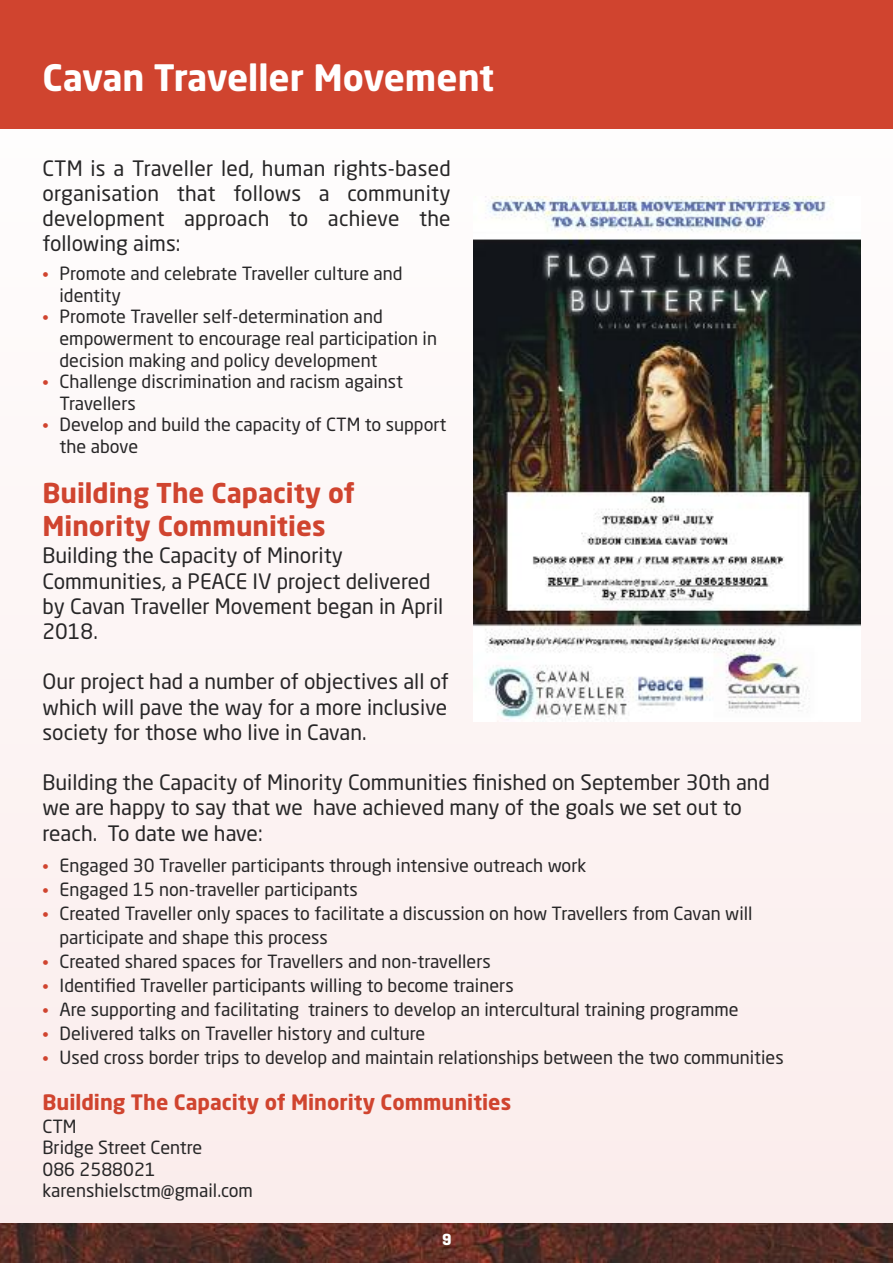
<style>
.page{position:relative;width:893px;height:1263px;background:#fcf3f2}
.page>*{position:absolute;margin:0;border:0;box-sizing:border-box;transform-origin:0 0}
.t1{font:700 36px "Neo Sans Std";color:#fff}
.t2{font:700 27px/32.4px "Neo Sans Std";color:#d0442f}
.t3{font:21px/25.2px "Neo Sans Std";color:#272627;text-align:justify}
.t4{font:700 21px "Neo Sans Std";color:#d0442f}
.t5{font:18px/21.6px "Neo Sans Std";color:#272627}
.t6{font:700 16.5px "Geogrotesque";color:#fff}
.s1{font-size:15px;color:#d0442f}
</style>
<div class="page">
<img style="left:0;top:1223px;width:893px;height:40px">
<div style="left:0;top:0;width:893px;height:129px;background:#d0442f"></div>
<img style="left:473px;top:196px;width:387px;height:525px">
<h1 class="t1" style="left:43px;top:64px;width:453px">Cavan Traveller Movement</h1>
<p class="t3" style="left:43px;top:157px;width:410px">CTM is a Traveller led, human rights-based organisation that follows a community development approach to achieve the following aims:</p>
<p class="t5" style="left:60px;top:264px;width:345px;text-indent:-17px"><span class="s1">•</span> Promote and celebrate Traveller culture and identity</p>
<p class="t5" style="left:60px;top:308px;width:379px;text-indent:-17px"><span class="s1">•</span> Promote Traveller self-determination and empowerment to encourage real participation in decision making and policy development</p>
<p class="t5" style="left:60px;top:372px;width:345px;text-indent:-17px"><span class="s1">•</span> Challenge discrimination and racism against<br>Travellers</p>
<p class="t5" style="left:60px;top:416px;width:389px;text-indent:-17px"><span class="s1">•</span> Develop and build the capacity of CTM to support the above</p>
<h2 class="t2" style="left:43px;top:479px;width:314px">Building The Capacity of<br>Minority Communities</h2>
<p class="t3" style="left:43px;top:545px;width:402px;text-align:left">Building the Capacity of Minority<br>Communities, a PEACE IV project delivered by Cavan Traveller Movement began in April<br>2018.</p>
<p class="t3" style="left:43px;top:671px;width:408px">Our project had a number of objectives all of which will pave the way for a more inclusive society for those who live in Cavan.</p>
<p class="t3" style="left:43px;top:772px;width:729px;text-align:left">Building the Capacity of Minority Communities finished on September 30th and we are happy to say that we have achieved many of the goals we set out to reach. To date we have:</p>
<p class="t5" style="left:43px;top:856px;width:545px"><span class="s1">•</span> Engaged 30 Traveller participants through intensive outreach work</p>
<p class="t5" style="left:43px;top:880px;width:317px"><span class="s1">•</span> Engaged 15 non-traveller participants</p>
<p class="t5" style="left:60px;top:903px;width:695px;line-height:24px;text-indent:-17px"><span class="s1">•</span> Created Traveller only spaces to facilitate a discussion on how Travellers from Cavan will participate and shape this process</p>
<p class="t5" style="left:43px;top:952px;width:450px"><span class="s1">•</span> Created shared spaces for Travellers and non-travellers</p>
<p class="t5" style="left:43px;top:976px;width:473px"><span class="s1">•</span> Identified Traveller participants willing to become trainers</p>
<p class="t5" style="left:43px;top:1000px;width:698px"><span class="s1">•</span> Are supporting and facilitating trainers to develop an intercultural training programme</p>
<p class="t5" style="left:43px;top:1024px;width:384px"><span class="s1">•</span> Delivered talks on Traveller history and culture</p>
<p class="t5" style="left:43px;top:1048px;width:743px"><span class="s1">•</span> Used cross border trips to develop and maintain relationships between the two communities</p>
<p class="t4" style="left:43px;top:1093px;width:470px">Building The Capacity of Minority Communities</p>
<p class="t5" style="left:43px;top:1117px;width:212px">CTM<br>Bridge Street Centre<br>086 2588021 karenshielsctm@gmail.com</p>
<p class="t6" style="left:442px;top:1233px;width:11px">9</p>
</div>
